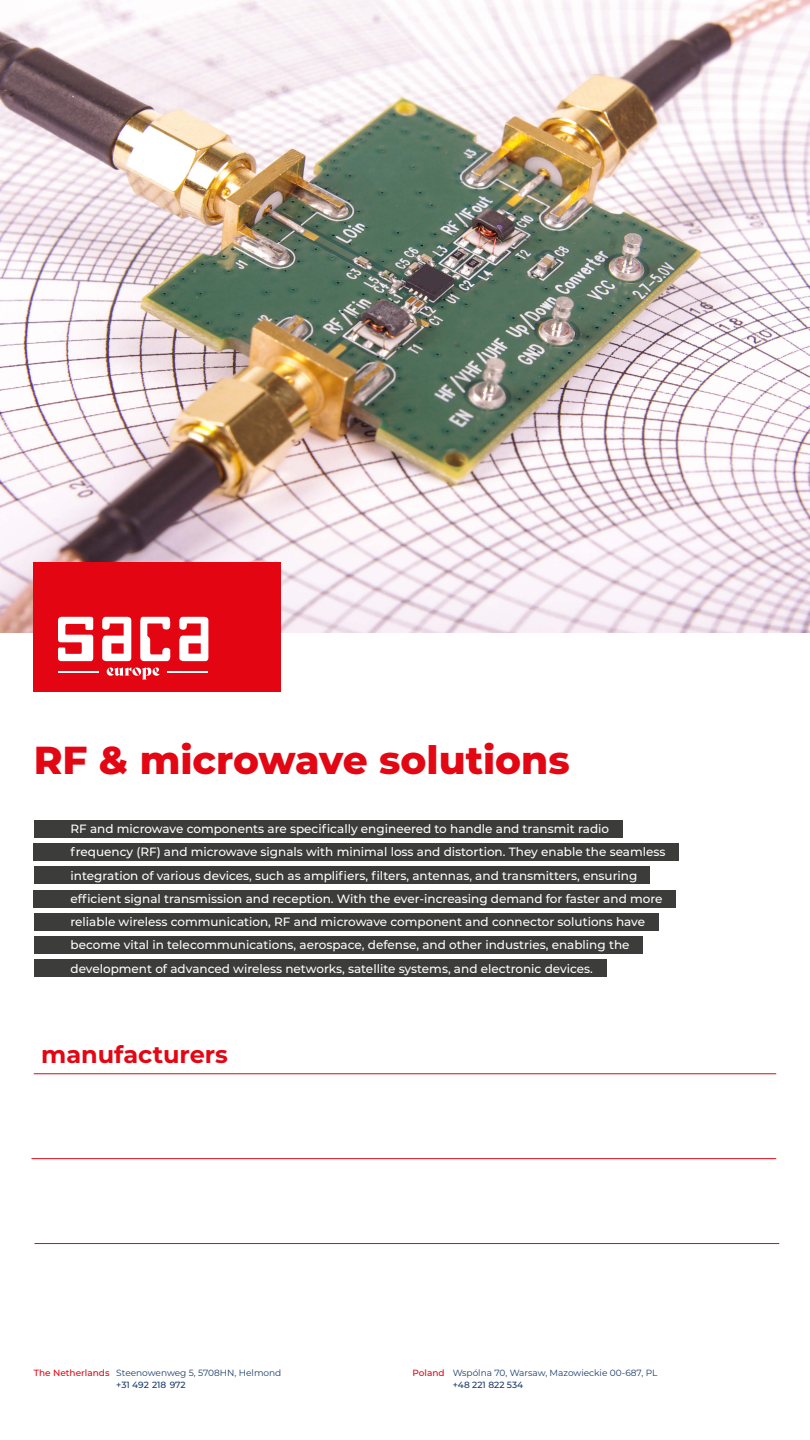
<style>
.page{position:relative;width:810px;height:1440px;background:#fff}
.page>*{position:absolute;margin:0;border:0;box-sizing:border-box;transform-origin:0 0}
.t1{font:800 39px "Montserrat";color:#e30613}
.t2{font:700 24px "Montserrat";color:#e30613}
.t3{font:500 12px/23.2px "Montserrat";color:#fff}
.t4{font:9px "Montserrat";color:#193c6c}
.t5{font:500 9px "Montserrat";color:#193c6c}
.t6{font:500 9px "Montserrat";color:#e30613}
.s1{font-weight:500;color:#e30613}
</style>
<div class="page">
<img style="left:0;top:0;width:810px;height:632px">
<div style="left:34px;top:820px;width:588px;height:18px;background:#3c3c3b"></div>
<div style="left:34px;top:843px;width:645px;height:18px;background:#3c3c3b"></div>
<div style="left:34px;top:867px;width:616px;height:17px;background:#3c3c3b"></div>
<div style="left:34px;top:890px;width:642px;height:17px;background:#3c3c3b"></div>
<div style="left:34px;top:913px;width:624px;height:18px;background:#3c3c3b"></div>
<div style="left:34px;top:936px;width:609px;height:18px;background:#3c3c3b"></div>
<div style="left:34px;top:960px;width:572px;height:17px;background:#3c3c3b"></div>
<div style="left:34px;top:562px;width:247px;height:130px;background:#e30512"></div>
<svg style="left:179px;top:616px;width:29px;height:45px"></svg>
<svg style="left:58px;top:617px;width:35px;height:44px"></svg>
<hr style="left:168px;top:671px;width:40px;height:1px;background:#fff">
<hr style="left:58px;top:671px;width:41px;height:1px;background:#fff">
<svg style="left:102px;top:616px;width:70px;height:63px"></svg>
<hr style="left:34px;top:1074px;width:742px;height:1px;background:#e30613">
<hr style="left:32px;top:1158px;width:744px;height:1px;background:#e30613">
<hr style="left:34px;top:1243px;width:745px;height:1px;background:#e30613">
<h1 class="t1" style="left:34px;top:732px;width:538px">RF &amp; microwave solutions</h1>
<p class="t3" style="left:70px;top:817px;width:596px">RF and microwave components are specifically engineered to handle and transmit radio frequency (RF) and microwave signals with minimal loss and distortion. They enable the seamless integration of various devices, such as amplifiers, filters, antennas, and transmitters, ensuring efficient signal transmission and reception. With the ever-increasing demand for faster and more reliable wireless communication, RF and microwave component and connector solutions have become vital in telecommunications, aerospace, defense, and other industries, enabling the development of advanced wireless networks, satellite systems, and electronic devices.</p>
<h2 class="t2" style="left:41px;top:1037px;width:188px">manufacturers</h2>
<p class="t4" style="left:34px;top:1367px;width:249px"><span class="s1">The Netherlands</span> Steenowenweg 5, 5708HN, Helmond</p>
<p class="t6" style="left:412px;top:1366px;width:34px">Poland</p>
<p class="t5" style="left:116px;top:1378px;width:71px">+31 492 218 972</p>
<p class="t4" style="left:453px;top:1367px;width:206px">Wspólna 70, Warsaw, Mazowieckie 00-687, PL</p>
<p class="t5" style="left:453px;top:1378px;width:72px">+48 221 822 534</p>
</div>
